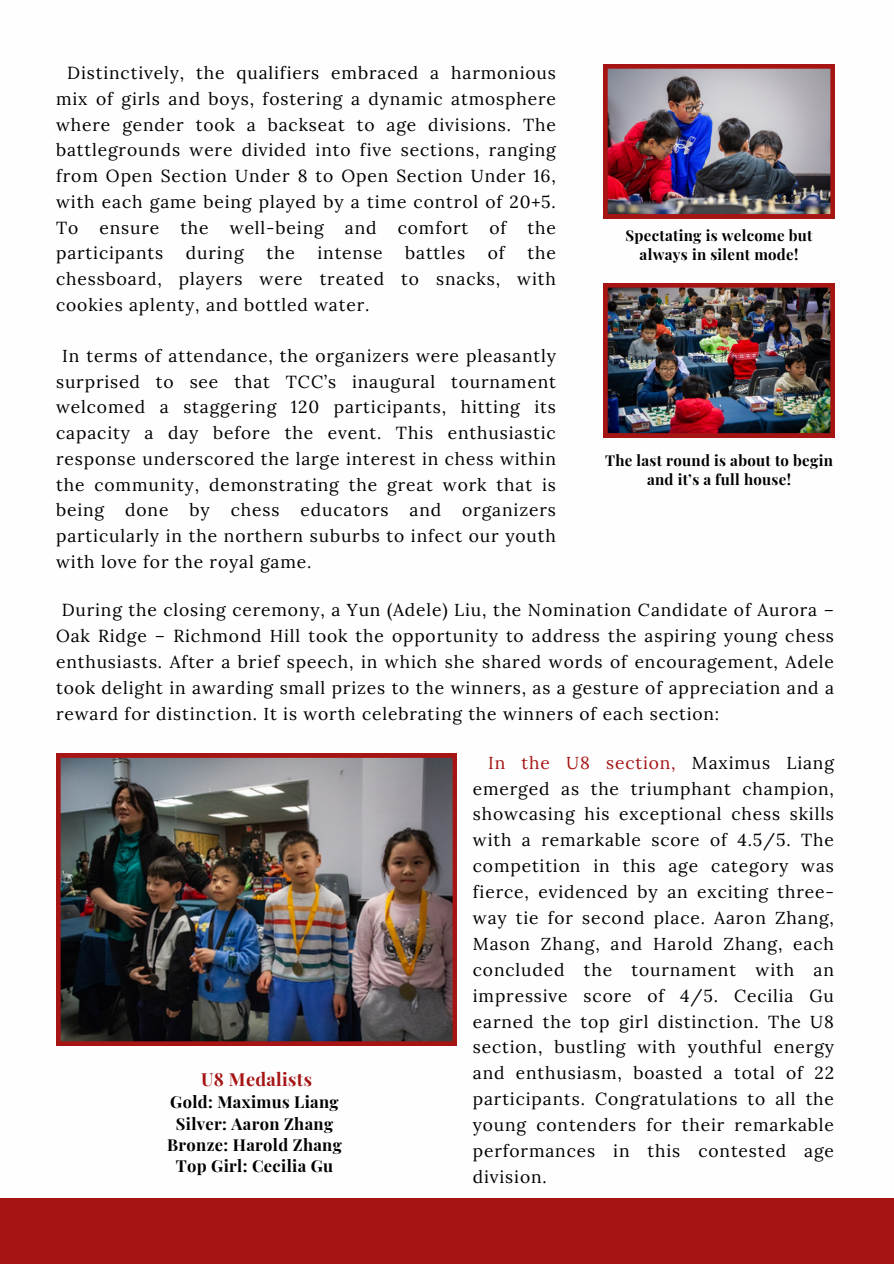
<style>
.page{position:relative;width:894px;height:1264px;background:#fff}
.page>*{position:absolute;margin:0;border:0;box-sizing:border-box;transform-origin:0 0}
.t1{font:700 18px "Playfair Display";letter-spacing:.02em;color:#a61414}
.t2{font:17.4px/25.8px "Lora";letter-spacing:.05em;color:#000;text-align:justify}
.t3{font:700 16.5px/21.3px "Playfair Display";letter-spacing:.02em;color:#000;text-align:center}
.t4{font:700 15px/19.2px "Playfair Display";letter-spacing:.02em;color:#000;text-align:center}
.s1{color:#a61414}
</style>
<div class="page">
<img style="left:603px;top:283px;width:231px;height:154px">
<div style="left:0;top:1197px;width:893px;height:66px;background:#a61414"></div>
<img style="left:603px;top:64px;width:231px;height:154px">
<img style="left:56px;top:753px;width:401px;height:292px">
<p class="t2" style="left:56px;top:60px;width:501px;text-indent:11px">Distinctively, the qualifiers embraced a harmonious mix of girls and boys, fostering a dynamic atmosphere where gender took a backseat to age divisions. The battlegrounds were divided into five sections, ranging from Open Section Under 8 to Open Section Under 16, with each game being played by a time control of 20+5.<br>To ensure the well-being and comfort of the participants</p>
<p class="t2" style="left:186px;top:240px;width:59px">during</p>
<p class="t2" style="left:266px;top:240px;width:30px">the</p>
<p class="t2" style="left:317px;top:240px;width:66px">intense</p>
<p class="t2" style="left:405px;top:240px;width:62px">battles</p>
<p class="t2" style="left:488px;top:240px;width:18px">of</p>
<p class="t2" style="left:56px;top:240px;width:501px;text-indent:471px">the chessboard, players were treated to snacks, with cookies aplenty, and bottled water.</p>
<p class="t2" style="left:56px;top:343px;width:501px;text-indent:6px">In terms of attendance, the organizers were pleasantly surprised to see that TCC’s inaugural tournament welcomed a staggering 120 participants, hitting its capacity a day before the event. This enthusiastic response underscored the large interest in chess within the community, demonstrating the great work that is being done by chess educators and organizers particularly in the northern suburbs to infect our youth with love for the royal game.</p>
<h2 class="t4" style="left:625px;top:225px;width:188px">Spectating is welcome but always in silent mode!</h2>
<p class="t4" style="left:605px;top:450px;width:229px">The last round is about to begin and it’s a full house!</p>
<p class="t2" style="left:56px;top:597px;width:779px;text-indent:6px">During the closing ceremony, a Yun (Adele) Liu, the Nomination Candidate of Aurora – Oak Ridge – Richmond Hill took the opportunity to address the aspiring young chess enthusiasts. After a brief speech, in which she shared words of encouragement, Adele took delight in awarding small prizes to the winners, as a gesture of appreciation and a reward for distinction. It is worth celebrating the winners of each section:</p>
<h2 class="t2" style="left:472px;top:749px;width:362px;text-indent:15px"><span class="s1">In the U8 section,</span> Maximus Liang emerged as the triumphant champion, showcasing his exceptional chess skills with a remarkable score of 4.5/5. The competition in this age category was fierce, evidenced by an exciting three&shy;way tie for second place. Aaron Zhang, Mason Zhang, and Harold Zhang, each concluded the tournament with an impressive score of 4/5. Cecilia Gu earned the top girl distinction. The U8 section, bustling with youthful energy and enthusiasm, boasted a total of 22 participants. Congratulations to all the young contenders for their remarkable performances in this contested age division.</h2>
<h1 class="t1" style="left:201px;top:1066px;width:112px">U8 Medalists</h1>
<h1 class="t3" style="left:170px;top:1090px;width:170px">Gold: Maximus Liang<br>Silver: Aaron Zhang</h1>
<p class="t3" style="left:167px;top:1133px;width:176px">Bronze: Harold Zhang<br>Top Girl: Cecilia Gu</p>
</div>
